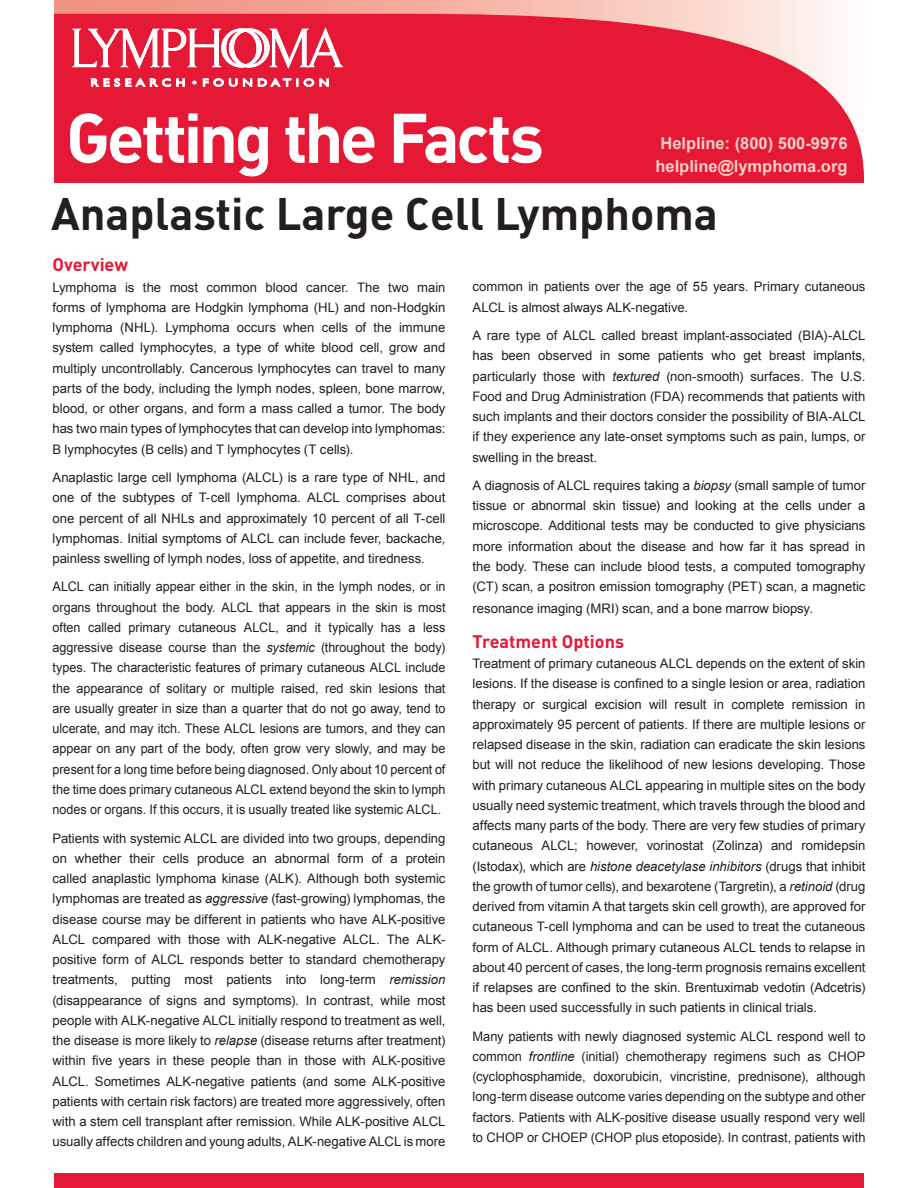
<style>
.page{position:relative;width:918px;height:1188px;background:#fff}
.page>*{position:absolute;margin:0;border:0;box-sizing:border-box;transform-origin:0 0}
.Text{font:700 69px "DIN";letter-spacing:-.05em;color:#fff}
.t1{font:700 45px "DIN";color:#231f20}
.Subhead__1{font:700 18px "DIN";color:#e51836}
.Last_Update{font:700 16.5px/22.5px "Arial";color:#fad1c6;text-align:center}
.Text-2{font:13.2px/20.2px "Arial";color:#231f20;text-align:justify}
.Lead-in_Text8_75_14{font:13.2px/20.2px "Arial";color:#231f20;text-align:justify}
.Text-3{font:13.2px/20.2px "Arial";color:#231f20;text-align:justify;scale:.96 1}
.s1{font-style:italic}
</style>
<div class="page">
<svg style="left:54px;top:0;width:810px;height:183px;background:#e8354d"></svg>
<svg style="left:72px;top:28px;width:271px;height:42px"></svg>
<svg style="left:91px;top:78px;width:94px;height:9px"></svg>
<svg style="left:192px;top:81px;width:4px;height:3px"></svg>
<svg style="left:203px;top:78px;width:126px;height:9px"></svg>
<div style="left:54px;top:1174px;width:810px;height:14px;background:#e51836"></div>
<p class="Text" style="left:66px;top:93px;width:479px">Getting the Facts</p>
<p class="Last_Update" style="left:655px;top:133px;width:194px">Helpline: (800) 500-9976 helpline@lymphoma.org</p>
<p class="t1" style="left:51px;top:184px;width:668px">Anaplastic Large Cell Lymphoma</p>
<p class="Subhead__1" style="left:52px;top:253px;width:77px">Overview</p>
<p class="Lead-in_Text8_75_14" style="left:52px;top:277px;width:395px">Lymphoma is the most common blood cancer. The two main forms of lymphoma are Hodgkin lymphoma (HL) and non-Hodgkin lymphoma (NHL). Lymphoma occurs when cells of the immune system called lymphocytes, a type of white blood cell, grow and multiply uncontrollably. Cancerous lymphocytes can travel to many parts of the body, including the lymph nodes, spleen, bone marrow, blood, or other organs, and form a mass called a tumor. The body has two main types of lymphocytes that can develop into lymphomas:<br>B lymphocytes (B cells) and T lymphocytes (T cells).</p>
<p class="Text-2" style="left:52px;top:467px;width:395px">Anaplastic large cell lymphoma (ALCL) is a rare type of NHL, and one of the subtypes of T-cell lymphoma. ALCL comprises about one percent of all NHLs and approximately 10 percent of all T-cell lymphomas. Initial symptoms of ALCL can include fever, backache, painless swelling of lymph nodes, loss of appetite, and tiredness.</p>
<p class="Text-3" style="left:52px;top:577px;width:411px">ALCL can initially appear either in the skin, in the lymph nodes, or in organs throughout the body. ALCL that appears in the skin is most often called primary cutaneous ALCL, and it typically has a less aggressive disease course than the <span class="s1">systemic</span> (throughout the body) types. The characteristic features of primary cutaneous ALCL include the appearance of solitary or multiple raised, red skin lesions that are usually greater in size than a quarter that do not go away, tend to ulcerate, and may itch. These ALCL lesions are tumors, and they can appear on any part of the body, often grow very slowly, and may be present for a long time before being diagnosed. Only about 10 percent of the time does primary cutaneous ALCL extend beyond the skin to lymph nodes or organs. If this occurs, it is usually treated like systemic ALCL.</p>
<p class="Text-2" style="left:52px;top:828px;width:395px">Patients with systemic ALCL are divided into two groups, depending on whether their cells produce an abnormal form of a protein called anaplastic lymphoma kinase (ALK). Although both systemic lymphomas are treated as <span class="s1">aggressive</span> (fast-growing) lymphomas, the disease course may be different in patients who have ALK-positive ALCL compared with those with ALK-negative ALCL. The ALK&shy;positive form of ALCL responds better to standard chemotherapy treatments, putting most patients into long-term <span class="s1">remission </span>(disappearance of signs and symptoms). In contrast, while most people with ALK-negative ALCL initially respond to treatment as well, the disease is more likely to <span class="s1">relapse</span> (disease returns after treatment) within five years in these people than in those with ALK-positive ALCL. Sometimes ALK-negative patients (and some ALK-positive patients with certain risk factors) are treated more aggressively, often with a stem cell transplant after remission. While ALK-positive ALCL usually affects children and young adults, ALK-negative ALCL is more</p>
<p class="Text-2" style="left:472px;top:277px;width:395px">common in patients over the age of 55 years. Primary cutaneous<br>ALCL is almost always ALK-negative.</p>
<p class="Text-2" style="left:472px;top:325px;width:395px">A rare type of ALCL called breast implant-associated (BIA)-ALCL has been observed in some patients who get breast implants, particularly those with <span class="s1">textured</span> (non-smooth) surfaces. The U.S.<br>Food and Drug Administration (FDA) recommends that patients with such implants and their doctors consider the possibility of BIA-ALCL if they experience any late-onset symptoms such as pain, lumps, or swelling in the breast.</p>
<p class="Text-2" style="left:472px;top:475px;width:394px">A diagnosis of ALCL requires taking a <span class="s1">biopsy</span> (small sample of tumor tissue or abnormal skin tissue) and looking at the cells under a microscope. Additional tests may be conducted to give physicians more information about the disease and how far it has spread in the body. These can include blood tests, a computed tomography (CT) scan, a positron emission tomography (PET) scan, a magnetic</p>
<p class="Text-2" style="left:472px;top:598px;width:342px">resonance imaging (MRI) scan, and a bone marrow biopsy.</p>
<p class="Subhead__1" style="left:472px;top:630px;width:153px">Treatment Options</p>
<p class="Lead-in_Text8_75_14" style="left:472px;top:653px;width:395px">Treatment of primary cutaneous ALCL depends on the extent of skin lesions. If the disease is confined to a single lesion or area, radiation therapy or surgical excision will result in complete remission in approximately 95 percent of patients. If there are multiple lesions or relapsed disease in the skin, radiation can eradicate the skin lesions but will not reduce the likelihood of new lesions developing. Those with primary cutaneous ALCL appearing in multiple sites on the body usually need systemic treatment, which travels through the blood and affects many parts of the body. There are very few studies of primary cutaneous ALCL; however, vorinostat (Zolinza) and romidepsin (Istodax), which are <span class="s1">histone deacetylase inhibitors</span> (drugs that inhibit the growth of tumor cells), and bexarotene (Targretin), a <span class="s1">retinoid</span> (drug derived from vitamin A that targets skin cell growth), are approved for cutaneous T-cell lymphoma and can be used to treat the cutaneous form of ALCL. Although primary cutaneous ALCL tends to relapse in about 40 percent of cases, the long-term prognosis remains excellent if relapses are confined to the skin. Brentuximab vedotin (Adcetris) has been used successfully in such patients in clinical trials.</p>
<p class="Text-2" style="left:472px;top:1026px;width:395px">Many patients with newly diagnosed systemic ALCL respond well to common <span class="s1">frontline</span> (initial) chemotherapy regimens such as CHOP (cyclophosphamide, doxorubicin, vincristine, prednisone), although long-term disease outcome varies depending on the subtype and other factors. Patients with ALK-positive disease usually respond very well to CHOP or CHOEP (CHOP plus etoposide). In contrast, patients with</p>
</div>
